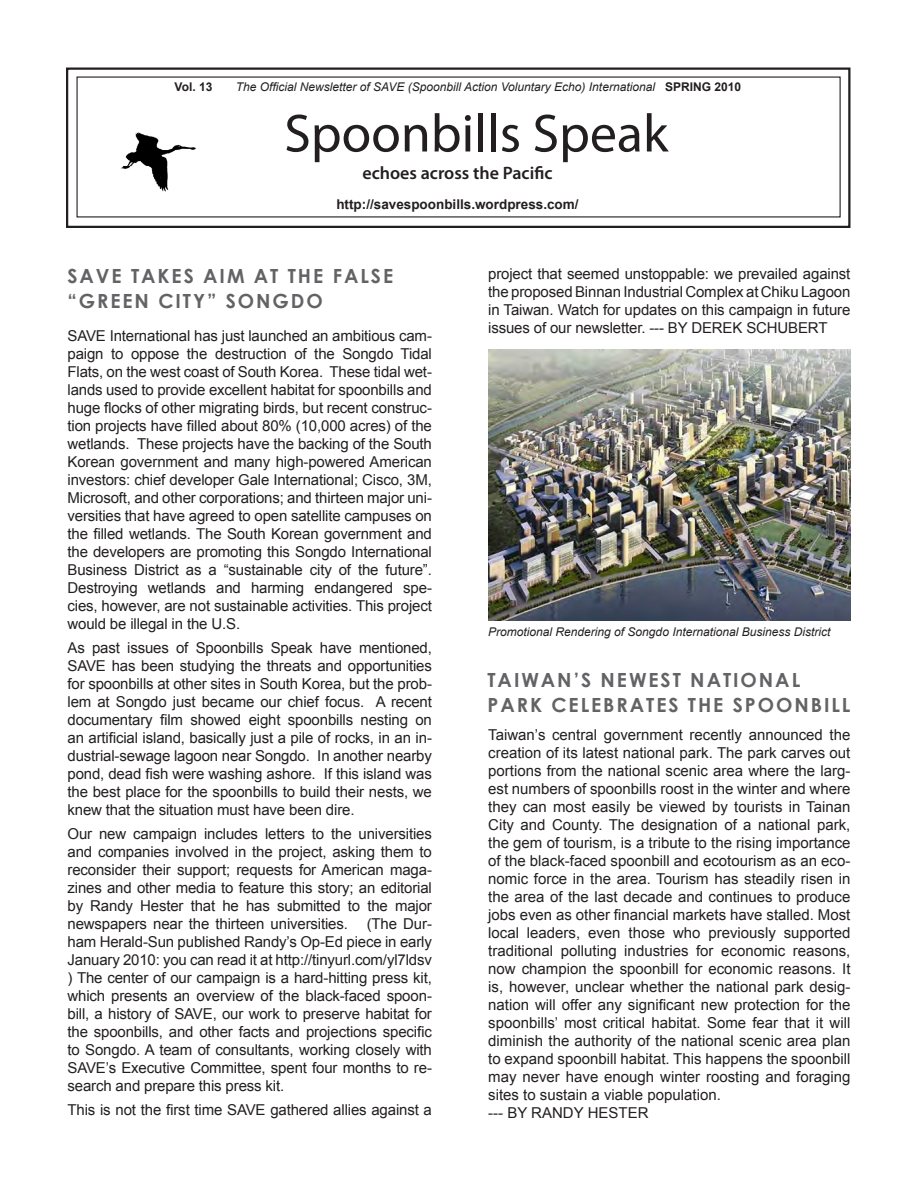
<style>
.page{position:relative;width:918px;height:1188px;background:#fff}
.page>*{position:absolute;margin:0;border:0;box-sizing:border-box;transform-origin:0 0}
.t1{font:54px "Myriad Pro";color:#231f20}
.t2{font:700 19.5px/25.2px "Century Gothic";letter-spacing:.1em;color:#636366}
.t3{font:600 18px "Myriad Pro";color:#231f20}
.t4{font:15px/18px "Arial";letter-spacing:-.01em;color:#231f20;text-align:justify}
.t5{font:700 13.5px "Arial";color:#231f20}
.t6{font:italic 12px "Arial";color:#231f20}
.t7{font:700 12px "Arial";color:#231f20}
.s1{font-weight:700;font-style:normal}
</style>
<div class="page">
<hr style="left:0;top:333px;width:1px;height:387px;background:#d9f7ff">
<div style="left:66px;top:68px;width:784px;height:160px;border:2px solid #231f20"></div>
<img style="left:488px;top:350px;width:362px;height:270px">
<img style="left:121px;top:132px;width:75px;height:60px">
<p class="t7" style="left:175px;top:79px;width:39px">Vol. 13</p>
<p class="t6" style="left:236px;top:79px;width:507px">The Official Newsletter of SAVE (Spoonbill Action Voluntary Echo) International <span class="s1">SPRING 2010</span></p>
<p class="t1" style="left:284px;top:100px;width:386px">Spoonbills Speak</p>
<p class="t3" style="left:363px;top:161px;width:191px">echoes across the Pacific</p>
<p class="t5" style="left:336px;top:196px;width:244px">http://savespoonbills.wordpress.com/</p>
<p class="t2" style="left:68px;top:263px;width:327px">SAVE TAKES AIM AT THE FALSE “GREEN CITY” SONGDO</p>
<p class="t4" style="left:68px;top:327px;width:366px">SAVE International has just launched an ambitious cam&shy;paign to oppose the destruction of the Songdo Tidal Flats, on the west coast of South Korea. These tidal wet&shy;lands used to provide excellent habitat for spoonbills and huge flocks of other migrating birds, but recent construc&shy;tion projects have filled about 80% (10,000 acres) of the wetlands. These projects have the backing of the South Korean government and many high-powered American investors: chief developer Gale International; Cisco, 3M, Microsoft, and other corporations; and thirteen major uni&shy;versities that have agreed to open satellite campuses on the filled wetlands. The South Korean government and the developers are promoting this Songdo International Business District as a “sustainable city of the future”.<br>Destroying wetlands and harming endangered spe&shy;cies, however, are not sustainable activities. This project would be illegal in the U.S.</p>
<p class="t4" style="left:68px;top:639px;width:366px">As past issues of Spoonbills Speak have mentioned, SAVE has been studying the threats and opportunities for spoonbills at other sites in South Korea, but the prob&shy;lem at Songdo just became our chief focus. A recent documentary film showed eight spoonbills nesting on an artificial island, basically just a pile of rocks, in an in&shy;dustrial-sewage lagoon near Songdo. In another nearby pond, dead fish were washing ashore. If this island was the best place for the spoonbills to build their nests, we knew that the situation must have been dire.</p>
<p class="t4" style="left:68px;top:825px;width:366px">Our new campaign includes letters to the universities and companies involved in the project, asking them to reconsider their support; requests for American maga&shy;zines and other media to feature this story; an editorial by Randy Hester that he has submitted to the major newspapers near the thirteen universities. (The Dur&shy;ham Herald-Sun published Randy’s Op-Ed piece in early January 2010: you can read it at http://tinyurl.com/yl7ldsv ) The center of our campaign is a hard-hitting press kit, which presents an overview of the black-faced spoon&shy;bill, a history of SAVE, our work to preserve habitat for the spoonbills, and other facts and projections specific to Songdo. A team of consultants, working closely with SAVE’s Executive Committee, spent four months to re&shy;search and prepare this press kit.</p>
<p class="t4" style="left:68px;top:1101px;width:366px">This is not the first time SAVE gathered allies against a</p>
<p class="t4" style="left:488px;top:265px;width:364px">project that seemed unstoppable: we prevailed against the proposed Binnan Industrial Complex at Chiku Lagoon in Taiwan. Watch for updates on this campaign in future issues of our newsletter. --- BY DEREK SCHUBERT</p>
<p class="t6" style="left:488px;top:624px;width:344px">Promotional Rendering of Songdo International Business District</p>
<p class="t2" style="left:487px;top:666px;width:365px">TAIWAN’S NEWEST NATIONAL<br>PARK CELEBRATES THE SPOONBILL</p>
<p class="t4" style="left:488px;top:726px;width:364px">Taiwan’s central government recently announced the creation of its latest national park. The park carves out portions from the national scenic area where the larg&shy;est numbers of spoonbills roost in the winter and where they can most easily be viewed by tourists in Tainan City and County. The designation of a national park, the gem of tourism, is a tribute to the rising importance of the black-faced spoonbill and ecotourism as an eco&shy;nomic force in the area. Tourism has steadily risen in the area of the last decade and continues to produce jobs even as other financial markets have stalled. Most local leaders, even those who previously supported traditional polluting industries for economic reasons, now champion the spoonbill for economic reasons. It is, however, unclear whether the national park desig&shy;nation will offer any significant new protection for the spoonbills’ most critical habitat. Some fear that it will diminish the authority of the national scenic area plan to expand spoonbill habitat. This happens the spoonbill may never have enough winter roosting and foraging sites to sustain a viable population.</p>
<p class="t4" style="left:488px;top:1104px;width:162px">--- BY RANDY HESTER</p>
</div>
